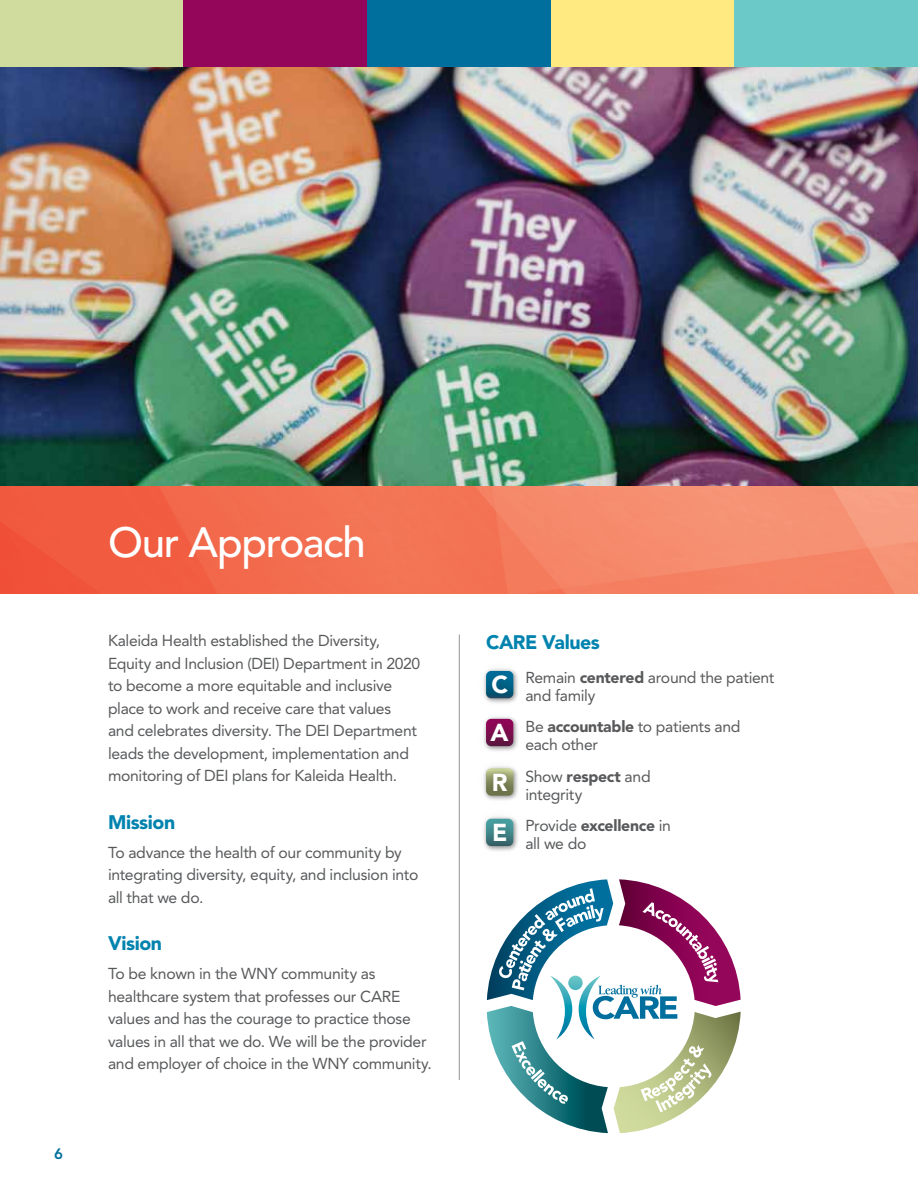
<style>
.page{position:relative;width:918px;height:1188px;background:#fff}
.page>*{position:absolute;margin:0;border:0;box-sizing:border-box;transform-origin:0 0}
.t1{font:500 42px "Avenir LT Std";letter-spacing:-.03em;color:#fff}
.t2{font:900 24.3px/49.3px "Avenir LT Std";color:#fff;text-align:justify}
.t3{font:900 19.5px "Avenir LT Std";letter-spacing:-.02em;color:#0083ae}
.t4{font:15.75px/22.5px "Avenir LT Std";letter-spacing:-.02em;color:#58595b}
.t5{font:800 15px "Avenir LT Std";color:#006f9e}
.s1{font-weight:900}
</style>
<div class="page">
<div style="left:0;top:0;width:184px;height:68px;background:#d0dc9e"></div>
<div style="left:184px;top:0;width:183px;height:68px;background:#940659"></div>
<div style="left:367px;top:0;width:184px;height:68px;background:#006f9e"></div>
<div style="left:551px;top:0;width:183px;height:68px;background:#ffea82"></div>
<div style="left:734px;top:0;width:184px;height:68px;background:#6bc9c7"></div>
<div style="left:477px;top:660px;width:45px;height:50px;background:#000;opacity:.4"></div>
<div style="left:476px;top:709px;width:47px;height:47px;background:#000;opacity:.4"></div>
<div style="left:477px;top:758px;width:45px;height:48px;background:#000;opacity:.4"></div>
<div style="left:478px;top:808px;width:44px;height:49px;background:#000;opacity:.4"></div>
<svg style="left:486px;top:879px;width:255px;height:255px"></svg>
<img style="left:0;top:68px;width:918px;height:526px">
<hr style="left:459px;top:634px;width:1px;height:446px;background:#939598">
<p class="t5" style="left:54px;top:1145px;width:10px">6</p>
<h1 class="t1" style="left:108px;top:518px;width:259px">Our Approach</h1>
<p class="t4" style="left:108px;top:630px;width:314px">Kaleida Health established the Diversity, Equity and Inclusion (DEI) Department in 2020 to become a more equitable and inclusive place to work and receive care that values and celebrates diversity. The DEI Department leads the development, implementation and monitoring of DEI plans for Kaleida Health.</p>
<p class="t3" style="left:108px;top:810px;width:69px">Mission</p>
<p class="t4" style="left:108px;top:841px;width:312px">To advance the health of our community by integrating diversity, equity, and inclusion into all that we do.</p>
<p class="t3" style="left:108px;top:932px;width:56px">Vision</p>
<p class="t4" style="left:108px;top:963px;width:325px">To be known in the WNY community as healthcare system that professes our CARE values and has the courage to practice those values in all that we do. We will be the provider and employer of choice in the WNY community.</p>
<p class="t3" style="left:486px;top:631px;width:115px">CARE Values</p>
<h2 class="t2" style="left:491px;top:660px;width:20px">C A R E</h2>
<p class="t4" style="left:525px;top:668px;width:251px;line-height:18px">Remain <span class="s1">centered</span> around the patient and family</p>
<p class="t4" style="left:525px;top:718px;width:217px;line-height:18px">Be <span class="s1">accountable</span> to patients and each other</p>
<p class="t4" style="left:525px;top:767px;width:127px;line-height:18px">Show <span class="s1">respect</span> and integrity</p>
<p class="t4" style="left:525px;top:817px;width:147px;line-height:18px">Provide <span class="s1">excellence</span> in all we do</p>
</div>
